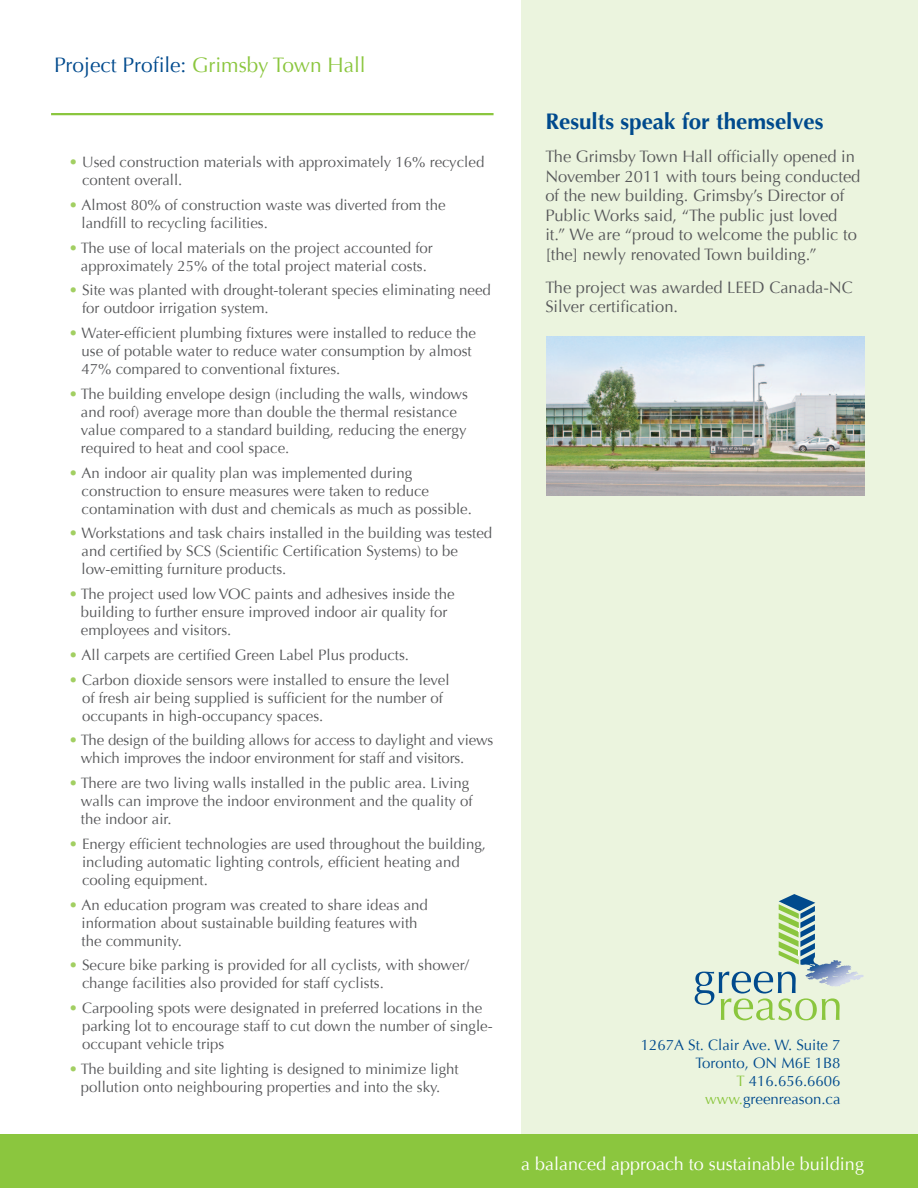
<style>
.page{position:relative;width:918px;height:1188px;background:#fff}
.page>*{position:absolute;margin:0;border:0;box-sizing:border-box;transform-origin:0 0}
.t1{font:700 22.5px "Optima";color:#004a8d}
.t2{font:20.85px "Optima";color:#004a8d}
.t3{font:18px "Optima";color:#fff}
.t4{font:16.5px/19.5px "Optima";color:#57585a}
.t5{font:15px/18px "Optima";color:#57585a}
.t6{font:15px/18px "Optima";color:#004a8d;text-align:right}
.s1{color:#8bc63e}
.s2{color:#a2cf62}
</style>
<div class="page">
<div style="left:521px;top:0;width:397px;height:1153px;background:#ebf4de"></div>
<div style="left:0;top:1134px;width:918px;height:54px;background:#8bc63e"></div>
<hr style="left:51px;top:113px;width:443px;height:2px;background:#8bc63e">
<svg style="left:695px;top:894px;width:162px;height:126px"></svg>
<img style="left:546px;top:336px;width:319px;height:160px">
<h2 class="t2" style="left:54px;top:53px;width:313px">Project Profile: <span class="s1">Grimsby Town Hall</span></h2>
<p class="t5" style="left:82px;top:153px;width:404px;text-indent:-13px"><span class="s2">•</span> Used construction materials with approximately 16% recycled content overall.</p>
<p class="t5" style="left:82px;top:196px;width:366px;text-indent:-13px"><span class="s2">•</span> Almost 80% of construction waste was diverted from the landfill to recycling facilities.</p>
<p class="t5" style="left:69px;top:239px;width:366px;text-align:center"><span class="s2">•</span> The use of local materials on the project accounted for approximately 25% of the total project material costs.</p>
<p class="t5" style="left:82px;top:282px;width:410px;text-indent:-13px"><span class="s2">•</span> Site was planted with drought-tolerant species eliminating need for outdoor irrigation system.</p>
<p class="t5" style="left:82px;top:324px;width:396px;text-indent:-13px"><span class="s2">•</span> Water-efficient plumbing fixtures were installed to reduce the use of potable water to reduce water consumption by almost<br>47% compared to conventional fixtures.</p>
<p class="t5" style="left:81px;top:385px;width:389px;text-indent:-12px"><span class="s2">•</span> The building envelope design (including the walls, windows and roof) average more than double the thermal resistance value compared to a standard building, reducing the energy required to heat and cool space.</p>
<p class="t5" style="left:82px;top:464px;width:392px;text-indent:-13px"><span class="s2">•</span> An indoor air quality plan was implemented during construction to ensure measures were taken to reduce contamination with dust and chemicals as much as possible.</p>
<p class="t5" style="left:82px;top:525px;width:412px;text-indent:-13px"><span class="s2">•</span> Workstations and task chairs installed in the building was tested and certified by SCS (Scientific Certification Systems) to be low-emitting furniture products.</p>
<p class="t5" style="left:81px;top:585px;width:375px;text-indent:-12px"><span class="s2">•</span> The project used low VOC paints and adhesives inside the building to further ensure improved indoor air quality for employees and visitors.</p>
<p class="t5" style="left:69px;top:646px;width:342px"><span class="s2">•</span> All carpets are certified Green Label Plus products.</p>
<p class="t5" style="left:82px;top:671px;width:369px;text-indent:-13px"><span class="s2">•</span> Carbon dioxide sensors were installed to ensure the level of fresh air being supplied is sufficient for the number of occupants in high-occupancy spaces.</p>
<p class="t5" style="left:81px;top:732px;width:414px;text-indent:-12px"><span class="s2">•</span> The design of the building allows for access to daylight and views which improves the indoor environment for staff and visitors.</p>
<p class="t5" style="left:81px;top:774px;width:393px;text-indent:-12px"><span class="s2">•</span> There are two living walls installed in the public area. Living walls can improve the indoor environment and the quality of the indoor air.</p>
<p class="t5" style="left:82px;top:835px;width:406px;text-indent:-13px"><span class="s2">•</span> Energy efficient technologies are used throughout the building, including automatic lighting controls, efficient heating and cooling equipment.</p>
<p class="t5" style="left:82px;top:896px;width:348px;text-indent:-13px"><span class="s2">•</span> An education program was created to share ideas and information about sustainable building features with the community.</p>
<p class="t5" style="left:82px;top:957px;width:388px;text-indent:-13px"><span class="s2">•</span> Secure bike parking is provided for all cyclists, with shower/ change facilities also provided for staff cyclists.</p>
<p class="t5" style="left:82px;top:999px;width:412px;text-indent:-13px"><span class="s2">•</span> Carpooling spots were designated in preferred locations in the parking lot to encourage staff to cut down the number of single&shy;occupant vehicle trips</p>
<p class="t5" style="left:69px;top:1060px;width:391px;text-align:center"><span class="s2">•</span> The building and site lighting is designed to minimize light pollution onto neighbouring properties and into the sky.</p>
<h1 class="t1" style="left:545px;top:109px;width:280px">Results speak for themselves</h1>
<p class="t4" style="left:545px;top:147px;width:317px">The Grimsby Town Hall officially opened in November 2011 with tours being conducted of the new building. Grimsby’s Director of Public Works said, “The public just loved it.” We are “proud to welcome the public to [the] newly renovated Town building.”</p>
<p class="t4" style="left:545px;top:278px;width:309px">The project was awarded LEED Canada-NC<br>Silver certification.</p>
<p class="t6" style="left:641px;top:1036px;width:201px">1267A St. Clair Ave. W. Suite 7<br>Toronto, ON M6E 1B8<br><span class="s1">T</span> 416.656.6606 <span class="s1">www.</span>greenreason.ca</p>
<p class="t3" style="left:521px;top:1153px;width:344px">a balanced approach to sustainable building</p>
</div>
